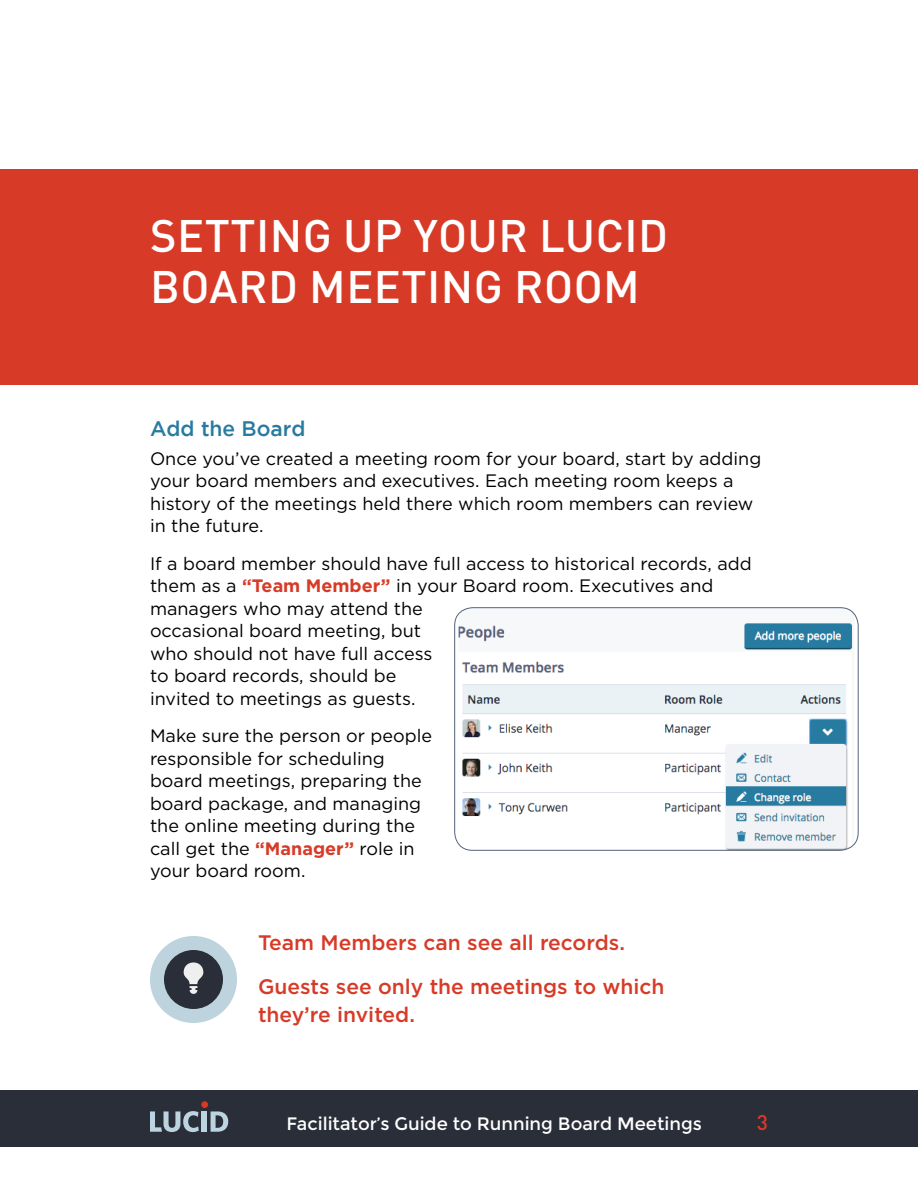
<style>
.page{position:relative;width:918px;height:1188px;background:#fff}
.page>*{position:absolute;margin:0;border:0;box-sizing:border-box;transform-origin:0 0}
.t1{font:500 45px/51px "DIN Pro";letter-spacing:.01em;color:#fff}
.t2{font:500 21px/43.5px "Gotham";color:#d73b27}
.t3{font:500 21px "Gotham";color:#287ba0}
.t4{font:500 21px "DIN";color:#d73b27}
.t5{font:18px/22.5px "Gotham";color:#000}
.t6{font:18px "Montserrat";color:#fff}
.s1{font-weight:700;color:#d73b27}
</style>
<div class="page">
<div style="left:0;top:1090px;width:918px;height:58px;background:#2a2e39"></div>
<svg style="left:150px;top:1111px;width:49px;height:21px"></svg>
<div style="left:202px;top:1111px;width:5px;height:21px;background:#bcd4df"></div>
<svg style="left:211px;top:1111px;width:17px;height:21px"></svg>
<div style="left:201px;top:1101px;width:7px;height:7px;background:#d63a27;border-radius:50%"></div>
<div style="left:0;top:170px;width:918px;height:216px;background:#d73b27"></div>
<div style="left:150px;top:936px;width:87px;height:87px;background:#bdd4de;border-radius:50%"></div>
<div style="left:164px;top:950px;width:59px;height:59px;background:#2a2e39;border-radius:50%"></div>
<svg style="left:164px;top:962px;width:39px;height:32px"></svg>
<img style="left:459px;top:608px;width:395px;height:242px">
<div style="left:454px;top:608px;width:404px;height:242px;border:1px solid #53637b;border-radius:18px"></div>
<h1 class="t1" style="left:150px;top:209px;width:519px">SETTING UP YOUR LUCID<br>BOARD MEETING ROOM</h1>
<p class="t3" style="left:150px;top:417px;width:157px">Add the Board</p>
<p class="t5" style="left:150px;top:447px;width:613px">Once you’ve created a meeting room for your board, start by adding your board members and executives. Each meeting room keeps a history of the meetings held there which room members can review in the future.</p>
<p class="t5" style="left:150px;top:552px;width:603px">If a board member should have full access to historical records, add them as a <span class="s1">“Team Member”</span> in your Board room. Executives and managers who may attend the<br>occasional board meeting, but<br>who should not have full access<br>to board records, should be<br>invited to meetings as guests.</p>
<p class="t5" style="left:150px;top:724px;width:284px">Make sure the person or people responsible for scheduling board meetings, preparing the board package, and managing the online meeting during the call get the <span class="s1">“Manager”</span> role in your board room.</p>
<p class="t2" style="left:258px;top:921px;width:408px">Team Members can see all records.<br>Guests see only the meetings to which</p>
<p class="t2" style="left:258px;top:993px;width:159px">they’re invited.</p>
<p class="t6" style="left:286px;top:1113px;width:417px">Facilitator’s Guide to Running Board Meetings</p>
<p class="t4" style="left:757px;top:1109px;width:13px">3</p>
</div>
